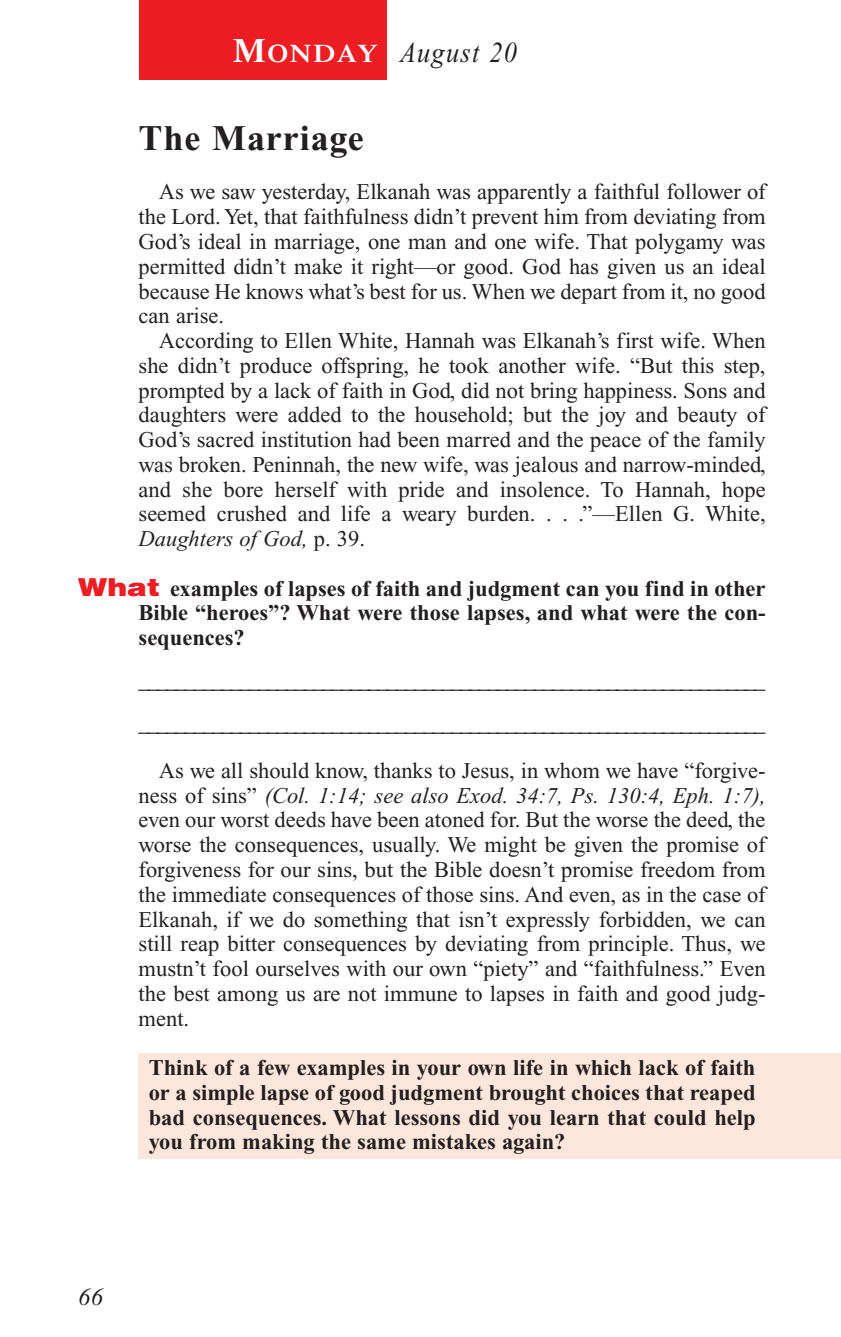
<style>
.page{position:relative;width:841px;height:1337px;background:#fff}
.page>*{position:absolute;margin:0;border:0;box-sizing:border-box;transform-origin:0 0}
.t1{font:700 36px "Times New Roman";letter-spacing:.025em;color:#231f20}
.t2{font:italic 29.25px "Times New Roman";letter-spacing:.05em;color:#231f20;scale:.9 1}
.t3{font:italic 24.75px "Times New Roman";color:#231f20}
.t4{font:22.5px/24.8px "Times New Roman";color:#231f20;text-align:justify}
.t5{font:700 22.5px/24.8px "Times New Roman";color:#231f20;text-align:justify}
.s1{font-family:"Times";font-weight:600;font-style:normal;font-size:33.75px;color:#fff}
.s2{font-family:"Times";font-weight:600;font-style:normal;font-size:25.2px;color:#fff}
.s3{font-style:italic}
.s4{font-family:"Helvetica";font-weight:900;font-size:24.75px;color:#ee1d23}
</style>
<div class="page">
<div style="left:138px;top:1052px;width:702px;height:106px;background:#fde7dc"></div>
<div style="left:139px;top:0;width:248px;height:80px;background:#ee1d23"></div>
<h2 class="t2" style="left:233px;top:42px;width:317px"><span class="s1">M</span><span class="s2">ONDAY</span> August 20</h2>
<h1 class="t1" style="left:138px;top:126px;width:227px">The Marriage</h1>
<p class="t4" style="left:138px;top:182px;width:628px;text-indent:20px">As we saw yesterday, Elkanah was apparently a faithful follower of the Lord. Yet, that faithfulness didn’t prevent him from deviating from God’s ideal in marriage, one man and one wife. That polygamy was permitted didn’t make it right—or good. God has given us an ideal because He knows what’s best for us. When we depart from it, no good can arise.</p>
<p class="t4" style="left:138px;top:330px;width:628px;text-indent:20px">According to Ellen White, Hannah was Elkanah’s first wife. When she didn’t produce offspring, he took another wife. “But this step, prompted by a lack of faith in God, did not bring happiness. Sons and daughters were added to the household; but the joy and beauty of God’s sacred institution had been marred and the peace of the family was broken. Peninnah, the new wife, was jealous and narrow-minded, and she bore herself with pride and insolence. To Hannah, hope seemed crushed and life a weary burden. . . .”—Ellen G. White, <span class="s3">Daughters of God,</span> p. 39.</p>
<p class="t5" style="left:138px;top:578px;width:628px;text-indent:-61px"><span class="s4">What</span> examples of lapses of faith and judgment can you find in other Bible “heroes”? What were those lapses, and what were the con&shy;sequences?</p>
<p class="t4" style="left:138px;top:661px;width:628px;line-height:42.8px">____________________________________________________________________ ____________________________________________________________________</p>
<p class="t4" style="left:138px;top:760px;width:628px;text-indent:20px">As we all should know, thanks to Jesus, in whom we have “forgive&shy;ness of sins” <span class="s3">(Col. 1:14; see also Exod. 34:7, Ps. 130:4, Eph. 1:7), </span>even our worst deeds have been atoned for. But the worse the deed, the worse the consequences, usually. We might be given the promise of forgiveness for our sins, but the Bible doesn’t promise freedom from the immediate consequences of those sins. And even, as in the case of Elkanah, if we do something that isn’t expressly forbidden, we can still reap bitter consequences by deviating from principle. Thus, we mustn’t fool ourselves with our own “piety” and “faithfulness.” Even the best among us are not immune to lapses in faith and good judg&shy;ment.</p>
<p class="t5" style="left:149px;top:1057px;width:608px">Think of a few examples in your own life in which lack of faith or a simple lapse of good judgment brought choices that reaped bad consequences. What lessons did you learn that could help you from making the same mistakes again?</p>
<p class="t3" style="left:78px;top:1287px;width:26px">66</p>
</div>
